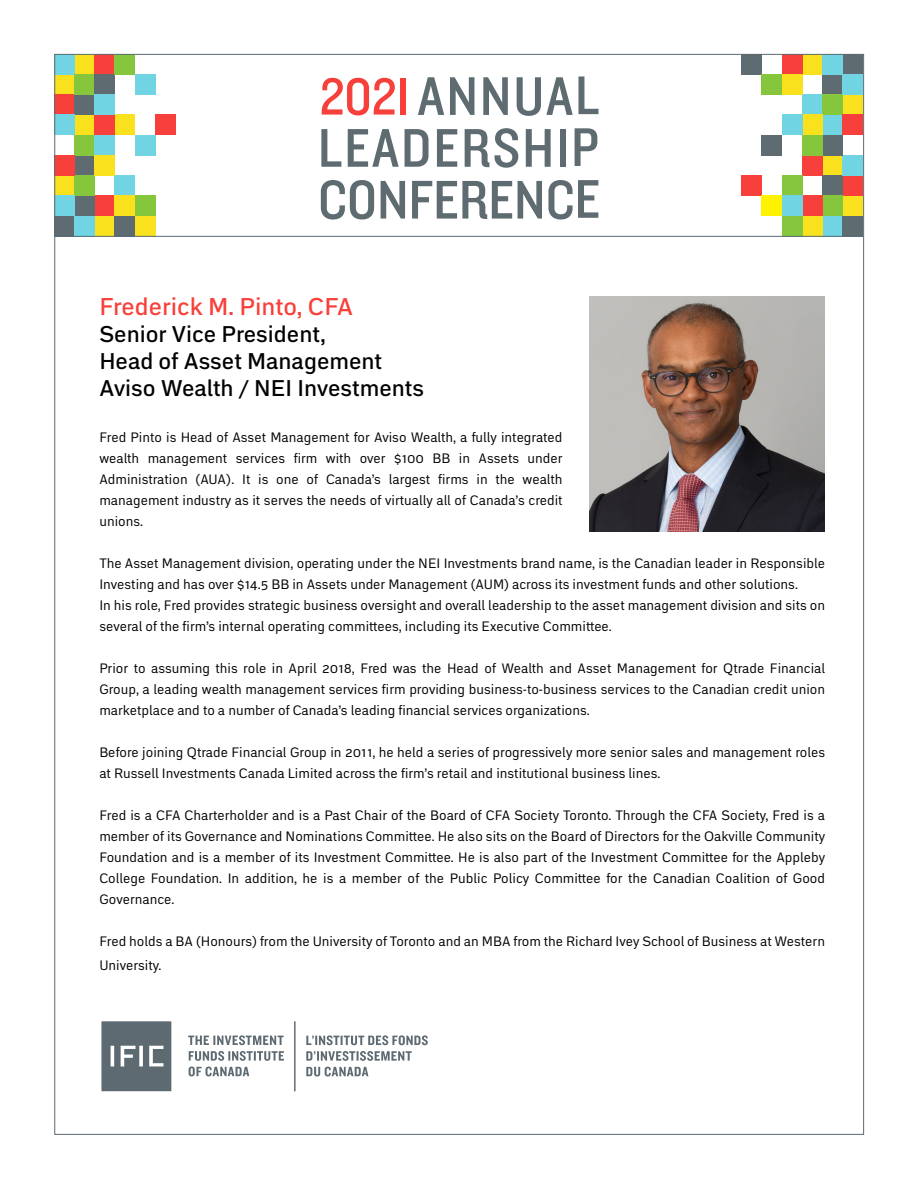
<style>
.page{position:relative;width:918px;height:1188px;background:#fff}
.page>*{position:absolute;margin:0;border:0;box-sizing:border-box;transform-origin:0 0}
.t1{font:500 24px "Embarcadero MVB Pro";color:#f7403a}
.t2{font:500 22.5px/27px "Embarcadero MVB Pro";color:#000}
.t3{font:13.5px/21px "Embarcadero MVB Pro";color:#000;text-align:justify}
</style>
<div class="page">
<img style="left:590px;top:297px;width:235px;height:235px">
<div style="left:74px;top:54px;width:21px;height:20px;background:#f9e11e"></div>
<div style="left:54px;top:74px;width:20px;height:21px;background:#f9e11e"></div>
<div style="left:74px;top:115px;width:21px;height:20px;background:#f9e11e"></div>
<div style="left:115px;top:115px;width:20px;height:20px;background:#f9e11e"></div>
<div style="left:54px;top:176px;width:20px;height:20px;background:#f9e11e"></div>
<div style="left:95px;top:216px;width:20px;height:20px;background:#f9e11e"></div>
<div style="left:135px;top:216px;width:20px;height:20px;background:#f9e11e"></div>
<div style="left:95px;top:54px;width:20px;height:20px;background:#f7403b"></div>
<div style="left:54px;top:95px;width:20px;height:20px;background:#f7403b"></div>
<div style="left:95px;top:115px;width:20px;height:20px;background:#f7403b"></div>
<div style="left:155px;top:115px;width:21px;height:20px;background:#f7403b"></div>
<div style="left:95px;top:196px;width:20px;height:20px;background:#f7403b"></div>
<div style="left:74px;top:196px;width:21px;height:20px;background:#5e6b70"></div>
<div style="left:54px;top:216px;width:20px;height:20px;background:#5e6b70"></div>
<div style="left:74px;top:155px;width:21px;height:21px;background:#5e6b70"></div>
<div style="left:74px;top:95px;width:21px;height:20px;background:#5e6b70"></div>
<div style="left:54px;top:54px;width:20px;height:20px;background:#70d4e3"></div>
<div style="left:54px;top:115px;width:20px;height:20px;background:#70d4e3"></div>
<div style="left:135px;top:135px;width:20px;height:20px;background:#70d4e3"></div>
<div style="left:115px;top:176px;width:20px;height:20px;background:#70d4e3"></div>
<div style="left:74px;top:176px;width:21px;height:20px;background:#86c63c"></div>
<div style="left:135px;top:74px;width:20px;height:21px;background:#70d4e3"></div>
<div style="left:74px;top:74px;width:21px;height:21px;background:#86c63c"></div>
<div style="left:95px;top:74px;width:20px;height:21px;background:#5e6b70"></div>
<div style="left:74px;top:135px;width:21px;height:20px;background:#86c63c"></div>
<div style="left:95px;top:95px;width:20px;height:20px;background:#70d4e3"></div>
<div style="left:95px;top:135px;width:20px;height:20px;background:#70d4e3"></div>
<div style="left:54px;top:155px;width:20px;height:21px;background:#f7403b"></div>
<div style="left:95px;top:155px;width:20px;height:21px;background:#f9e11e"></div>
<div style="left:115px;top:216px;width:20px;height:20px;background:#5e6b70"></div>
<div style="left:135px;top:196px;width:20px;height:20px;background:#86c63c"></div>
<div style="left:74px;top:216px;width:21px;height:20px;background:#70d4e3"></div>
<div style="left:54px;top:196px;width:20px;height:20px;background:#70d4e3"></div>
<div style="left:115px;top:196px;width:20px;height:20px;background:#f9e11e"></div>
<div style="left:115px;top:54px;width:20px;height:20px;background:#86c63c"></div>
<div style="left:823px;top:216px;width:20px;height:20px;background:#70d4e3"></div>
<div style="left:843px;top:196px;width:20px;height:20px;background:#f9e11e"></div>
<div style="left:823px;top:155px;width:20px;height:21px;background:#f9e11e"></div>
<div style="left:843px;top:95px;width:20px;height:20px;background:#f9e11e"></div>
<div style="left:802px;top:54px;width:21px;height:20px;background:#f9e11e"></div>
<div style="left:742px;top:54px;width:20px;height:20px;background:#5e6b70"></div>
<div style="left:802px;top:216px;width:21px;height:20px;background:#f9e11e"></div>
<div style="left:843px;top:176px;width:20px;height:20px;background:#f7403b"></div>
<div style="left:802px;top:155px;width:21px;height:21px;background:#f7403b"></div>
<div style="left:742px;top:176px;width:20px;height:20px;background:#f7403b"></div>
<div style="left:823px;top:74px;width:20px;height:21px;background:#5e6b70"></div>
<div style="left:843px;top:54px;width:20px;height:20px;background:#5e6b70"></div>
<div style="left:823px;top:115px;width:20px;height:20px;background:#70d4e3"></div>
<div style="left:823px;top:176px;width:20px;height:20px;background:#5e6b70"></div>
<div style="left:843px;top:216px;width:20px;height:20px;background:#5e6b70"></div>
<div style="left:843px;top:155px;width:20px;height:21px;background:#70d4e3"></div>
<div style="left:762px;top:135px;width:20px;height:20px;background:#5e6b70"></div>
<div style="left:802px;top:95px;width:21px;height:20px;background:#70d4e3"></div>
<div style="left:823px;top:95px;width:20px;height:20px;background:#86c63c"></div>
<div style="left:762px;top:196px;width:20px;height:20px;background:#fff200"></div>
<div style="left:823px;top:196px;width:20px;height:20px;background:#86c63c"></div>
<div style="left:802px;top:196px;width:21px;height:20px;background:#f7403b"></div>
<div style="left:823px;top:135px;width:20px;height:20px;background:#5e6b70"></div>
<div style="left:782px;top:176px;width:20px;height:20px;background:#86c63c"></div>
<div style="left:802px;top:135px;width:21px;height:20px;background:#86c63c"></div>
<div style="left:843px;top:115px;width:20px;height:20px;background:#f7403b"></div>
<div style="left:802px;top:115px;width:21px;height:20px;background:#f9e11e"></div>
<div style="left:782px;top:54px;width:20px;height:20px;background:#f7403b"></div>
<div style="left:762px;top:74px;width:20px;height:21px;background:#86c63c"></div>
<div style="left:823px;top:54px;width:20px;height:20px;background:#70d4e3"></div>
<div style="left:843px;top:74px;width:20px;height:21px;background:#70d4e3"></div>
<div style="left:782px;top:74px;width:20px;height:21px;background:#f9e11e"></div>
<div style="left:782px;top:216px;width:20px;height:20px;background:#86c63c"></div>
<div style="left:782px;top:196px;width:20px;height:20px;background:#70d4e3"></div>
<div style="left:782px;top:115px;width:20px;height:20px;background:#70d4e3"></div>
<svg style="left:575px;top:128px;width:22px;height:38px"></svg>
<svg style="left:322px;top:78px;width:73px;height:37px"></svg>
<div style="left:400px;top:78px;width:5px;height:37px;background:#f7403b"></div>
<svg style="left:418px;top:77px;width:26px;height:38px"></svg>
<svg style="left:450px;top:77px;width:24px;height:38px"></svg>
<svg style="left:483px;top:77px;width:25px;height:38px"></svg>
<svg style="left:517px;top:76px;width:81px;height:40px"></svg>
<svg style="left:321px;top:129px;width:20px;height:38px"></svg>
<svg style="left:348px;top:129px;width:51px;height:38px"></svg>
<svg style="left:405px;top:129px;width:24px;height:38px"></svg>
<svg style="left:437px;top:129px;width:20px;height:38px"></svg>
<svg style="left:465px;top:128px;width:53px;height:40px"></svg>
<svg style="left:526px;top:129px;width:25px;height:38px"></svg>
<div style="left:560px;top:129px;width:6px;height:38px;background:#5e6b70"></div>
<svg style="left:321px;top:180px;width:53px;height:40px"></svg>
<svg style="left:381px;top:181px;width:24px;height:38px"></svg>
<svg style="left:412px;top:181px;width:100px;height:38px"></svg>
<svg style="left:518px;top:181px;width:24px;height:38px"></svg>
<svg style="left:548px;top:180px;width:50px;height:40px"></svg>
<svg style="left:188px;top:1035px;width:96px;height:10px"></svg>
<svg style="left:189px;top:1051px;width:95px;height:10px"></svg>
<svg style="left:189px;top:1067px;width:60px;height:9px"></svg>
<svg style="left:306px;top:1035px;width:122px;height:10px"></svg>
<svg style="left:306px;top:1051px;width:106px;height:10px"></svg>
<svg style="left:306px;top:1067px;width:62px;height:10px"></svg>
<svg style="left:294px;top:1021px;width:1px;height:70px"></svg>
<svg style="left:101px;top:1021px;width:70px;height:70px;background:#6d787f"></svg>
<hr style="left:54px;top:236px;width:809px;height:1px;background:#5a6e7e">
<h1 class="t1" style="left:99px;top:290px;width:255px">Frederick M. Pinto, CFA</h1>
<h2 class="t2" style="left:99px;top:320px;width:326px">Senior Vice President,<br>Head of Asset Management<br>Aviso Wealth / NEI Investments</h2>
<p class="t3" style="left:99px;top:427px;width:465px">Fred Pinto is Head of Asset Management for Aviso Wealth, a fully integrated wealth management services firm with over $100 BB in Assets under Administration (AUA). It is one of Canada’s largest firms in the wealth management industry as it serves the needs of virtually all of Canada’s credit unions.</p>
<p class="t3" style="left:99px;top:553px;width:727px;text-align:left">The Asset Management division, operating under the NEI Investments brand name, is the Canadian leader in Responsible Investing and has over $14.5 BB in Assets under Management (AUM) across its investment funds and other solutions.<br>In his role, Fred provides strategic business oversight and overall leadership to the asset management division and sits on several of the firm’s internal operating committees, including its Executive Committee.</p>
<p class="t3" style="left:99px;top:658px;width:727px">Prior to assuming this role in April 2018, Fred was the Head of Wealth and Asset Management for Qtrade Financial Group, a leading wealth management services firm providing business-to-business services to the Canadian credit union marketplace and to a number of Canada’s leading financial services organizations.</p>
<p class="t3" style="left:99px;top:742px;width:727px">Before joining Qtrade Financial Group in 2011, he held a series of progressively more senior sales and management roles at Russell Investments Canada Limited across the firm’s retail and institutional business lines.</p>
<p class="t3" style="left:99px;top:805px;width:727px">Fred is a CFA Charterholder and is a Past Chair of the Board of CFA Society Toronto. Through the CFA Society, Fred is a member of its Governance and Nominations Committee. He also sits on the Board of Directors for the Oakville Community Foundation and is a member of its Investment Committee. He is also part of the Investment Committee for the Appleby College Foundation. In addition, he is a member of the Public Policy Committee for the Canadian Coalition of Good Governance.</p>
<p class="t3" style="left:99px;top:929px;width:727px;line-height:24px">Fred holds a BA (Honours) from the University of Toronto and an MBA from the Richard Ivey School of Business at Western<br>University.</p>
</div>
